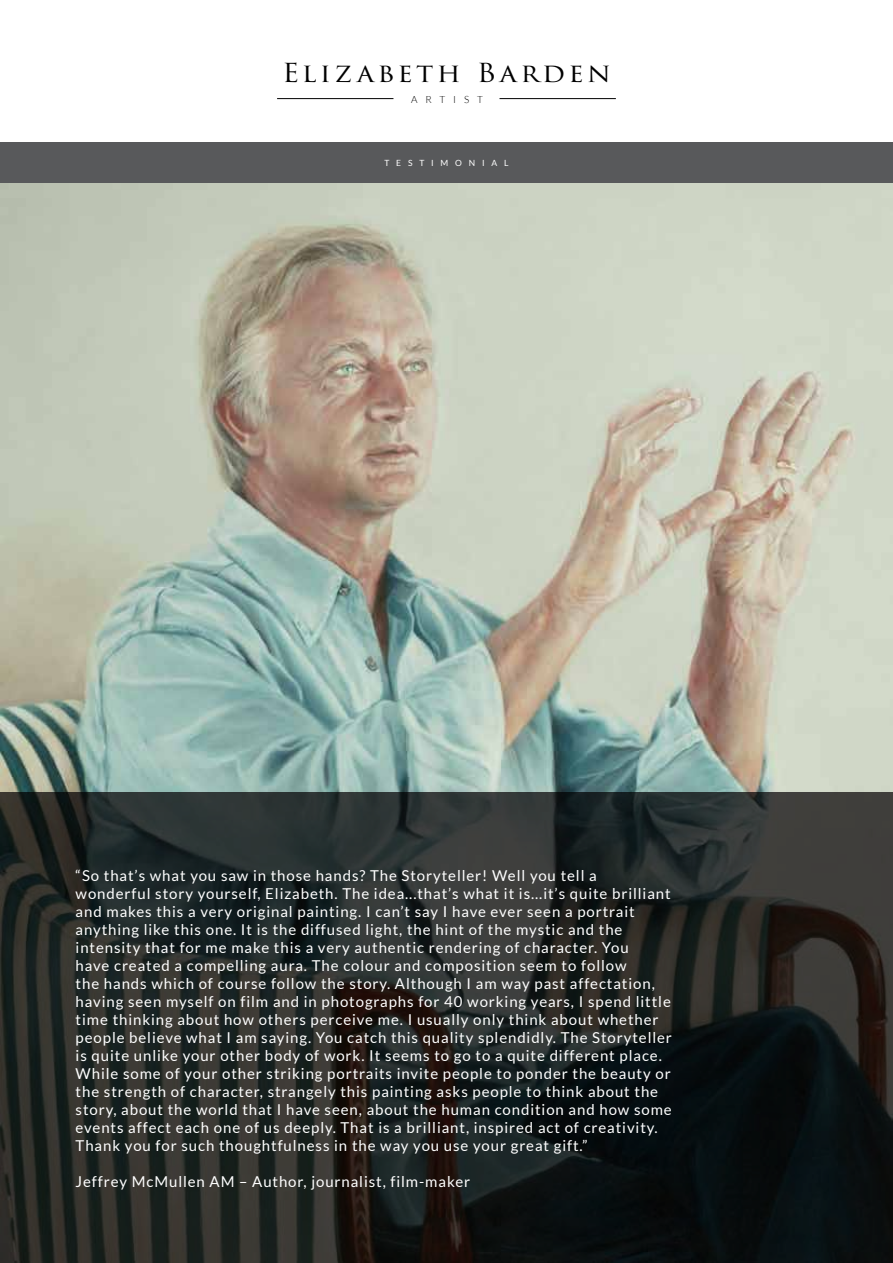
<style>
.page{position:relative;width:893px;height:1263px;background:#fff}
.page>*{position:absolute;margin:0;border:0;box-sizing:border-box;transform-origin:0 0}
.t1{font:25.5px "Trajan Pro 3";letter-spacing:.12em;color:#000;scale:1.11 1}
.t2{font:15px/18px "Lato";letter-spacing:.06em;color:#fff}
.t3{font:300 9.9px "Lato";letter-spacing:.8em;color:#000}
.t4{font:8.55px "Lato";letter-spacing:.8em;color:#fff}
</style>
<div class="page">
<img style="left:0;top:183px;width:893px;height:610px">
<svg style="left:0;top:793px;width:893px;height:470px;background:#212523"></svg>
<hr style="left:277px;top:98px;width:116px;height:1px;background:#000">
<hr style="left:499px;top:98px;width:117px;height:1px;background:#000">
<div style="left:0;top:142px;width:893px;height:41px;background:#58595b"></div>
<h1 class="t1" style="left:282px;top:55px;width:298px">Elizabeth Barden</h1>
<p class="t3" style="left:411px;top:94px;width:73px">ARTIST</p>
<p class="t4" style="left:384px;top:158px;width:126px">TESTIMONIAL</p>
<p class="t2" style="left:76px;top:866px;width:598px">“So that’s what you saw in those hands? The Storyteller! Well you tell a wonderful story yourself, Elizabeth. The idea...that’s what it is...it’s quite brilliant and makes this a very original painting. I can’t say I have ever seen a portrait anything like this one. It is the diffused light, the hint of the mystic and the intensity that for me make this a very authentic rendering of character. You<br>have created a compelling aura. The colour and composition seem to follow<br>the hands which of course follow the story. Although I am way past affectation, having seen myself on film and in photographs for 40 working years, I spend little time thinking about how others perceive me. I usually only think about whether people believe what I am saying. You catch this quality splendidly. The Storyteller is quite unlike your other body of work. It seems to go to a quite different place.<br>While some of your other striking portraits invite people to ponder the beauty or the strength of character, strangely this painting asks people to think about the story, about the world that I have seen, about the human condition and how some events affect each one of us deeply. That is a brilliant, inspired act of creativity.<br>Thank you for such thoughtfulness in the way you use your great gift.”</p>
<p class="t2" style="left:76px;top:1172px;width:396px">Jeffrey McMullen AM – Author, journalist, film-maker</p>
</div>
